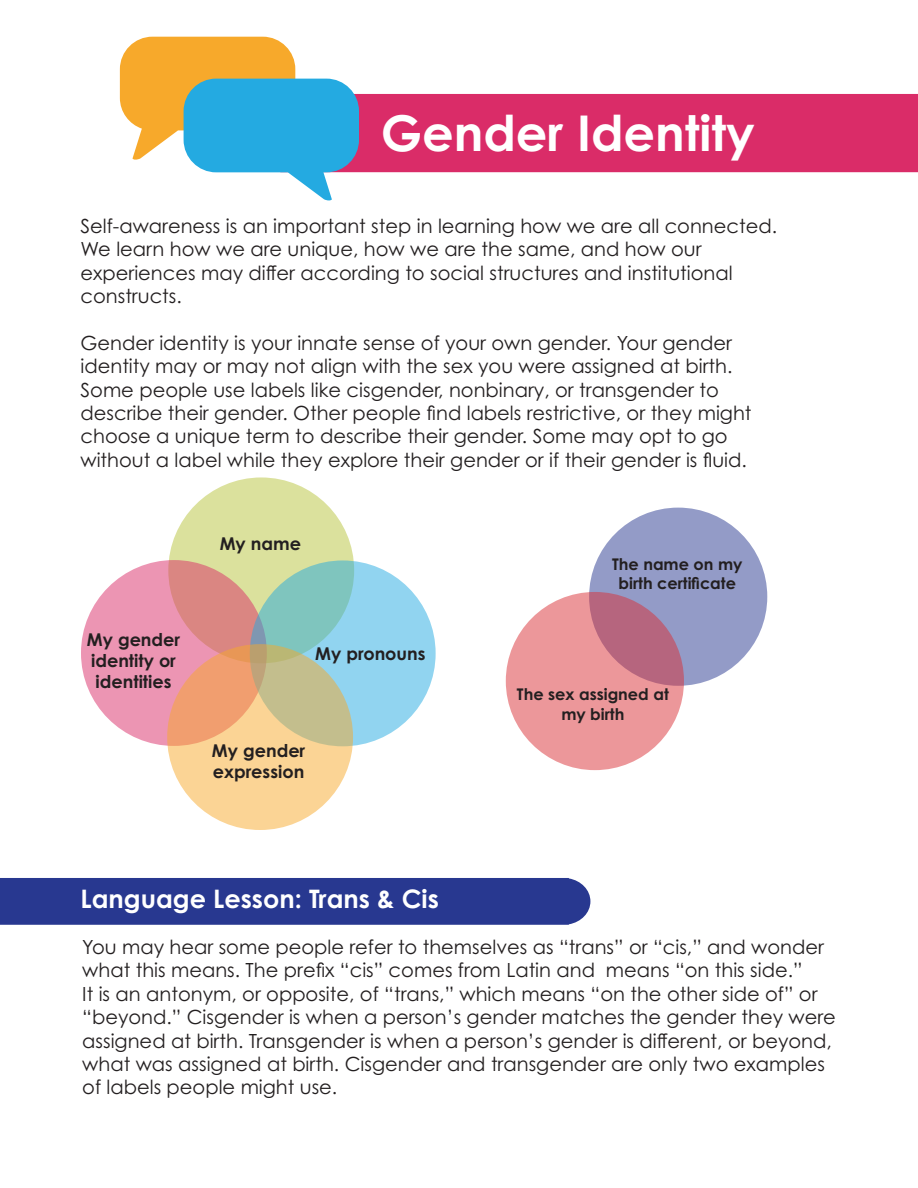
<style>
.page{position:relative;width:918px;height:1188px;background:#fff}
.page>*{position:absolute;margin:0;border:0;box-sizing:border-box;transform-origin:0 0}
.t1{font:700 49.35px "Century Gothic Pro";color:#fff}
.t2{font:700 25.5px "Century Gothic Pro";color:#fff}
.t3{font:19.5px/23.4px "Century Gothic Pro";color:#231f20}
.t4{font:700 17.7px "Century Gothic Pro";color:#231f20}
.t5{font:700 16.05px/19.4px "Century Gothic Pro";color:#231f20;text-align:center}
</style>
<div class="page">
<div style="left:359px;top:94px;width:559px;height:78px;background:#da2c68"></div>
<svg style="left:120px;top:37px;width:239px;height:164px"></svg>
<div style="left:589px;top:508px;width:178px;height:178px;background:#939bc7;border-radius:50%"></div>
<svg style="left:506px;top:592px;width:178px;height:178px;background:#e08c93"></svg>
<div style="left:168px;top:477px;width:186px;height:186px;background:#dbe19d;border-radius:50%"></div>
<svg style="left:81px;top:560px;width:186px;height:186px;background:#e791a5"></svg>
<svg style="left:250px;top:560px;width:186px;height:186px;background:#8ccee0"></svg>
<svg style="left:167px;top:644px;width:186px;height:186px;background:#eac189"></svg>
<div style="left:0;top:878px;width:590px;height:47px;background:#283890"></div>
<p class="t1" style="left:381px;top:103px;width:376px">Gender Identity</p>
<p class="t3" style="left:81px;top:214px;width:698px">Self-awareness is an important step in learning how we are all connected.<br>We learn how we are unique, how we are the same, and how our experiences may differ according to social structures and institutional constructs.</p>
<p class="t3" style="left:81px;top:331px;width:673px">Gender identity is your innate sense of your own gender. Your gender identity may or may not align with the sex you were assigned at birth.<br>Some people use labels like cisgender, nonbinary, or transgender to describe their gender. Other people find labels restrictive, or they might choose a unique term to describe their gender. Some may opt to go without a label while they explore their gender or if their gender is fluid.</p>
<p class="t4" style="left:87px;top:628px;width:95px">My gender</p>
<p class="t4" style="left:91px;top:649px;width:86px">identity or</p>
<p class="t4" style="left:96px;top:671px;width:78px">identities</p>
<p class="t4" style="left:220px;top:533px;width:83px">My name</p>
<p class="t4" style="left:315px;top:642px;width:112px">My pronouns</p>
<p class="t4" style="left:212px;top:739px;width:95px">My gender</p>
<p class="t4" style="left:213px;top:760px;width:93px">expression</p>
<p class="t2" style="left:81px;top:883px;width:360px">Language Lesson: Trans &amp; Cis</p>
<p class="t5" style="left:612px;top:554px;width:132px">The name on my birth certificate</p>
<p class="t5" style="left:517px;top:685px;width:153px">The sex assigned at my birth</p>
<p class="t3" style="left:82px;top:935px;width:755px">You may hear some people refer to themselves as “trans” or “cis,” and wonder what this means. The prefix “cis” comes from Latin and means “on this side.”<br>It is an antonym, or opposite, of “trans,” which means “on the other side of” or “beyond.” Cisgender is when a person’s gender matches the gender they were assigned at birth. Transgender is when a person’s gender is different, or beyond, what was assigned at birth. Cisgender and transgender are only two examples of labels people might use.</p>
</div>
